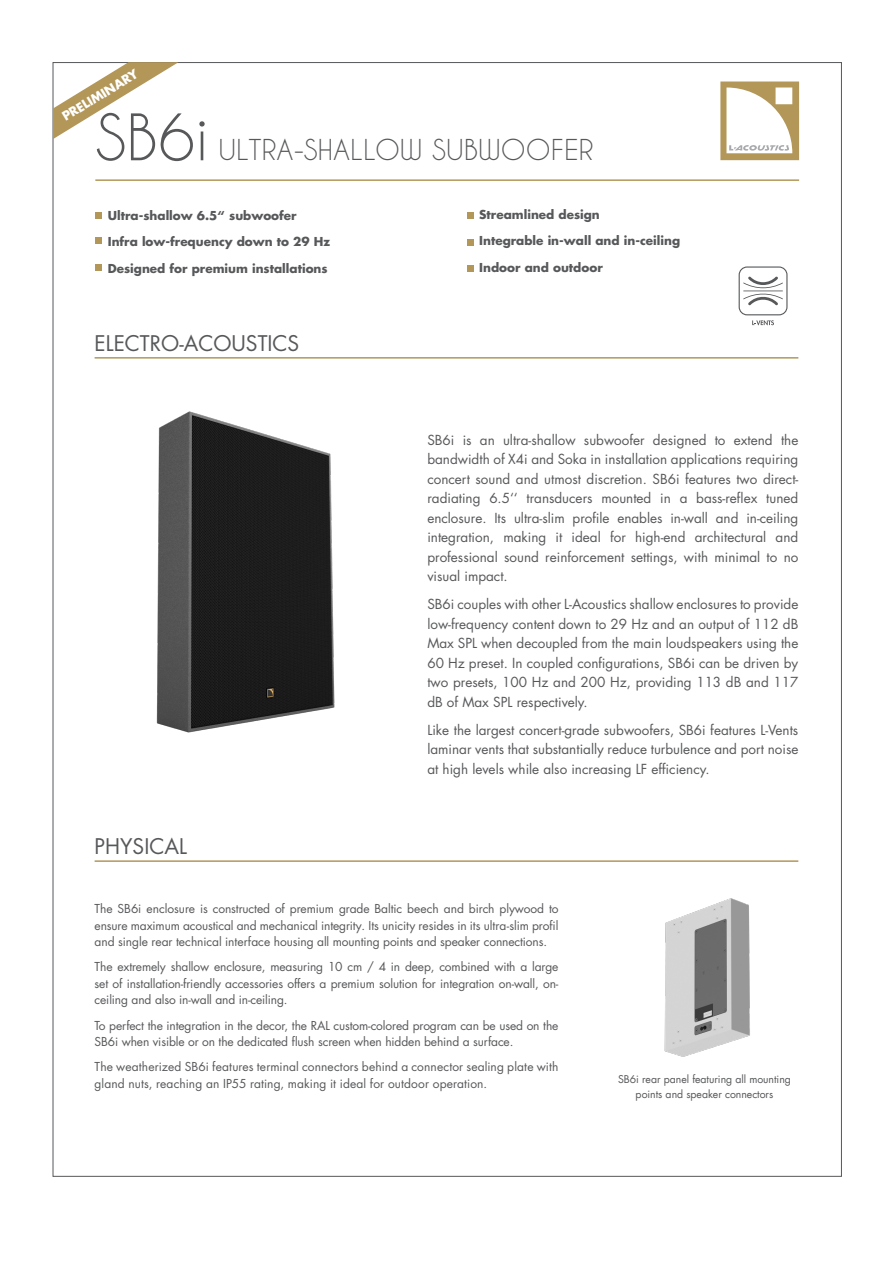
<style>
.page{position:relative;width:893px;height:1263px;background:#fff}
.page>*{position:absolute;margin:0;border:0;box-sizing:border-box;transform-origin:0 0}
._00-TITRE{font:60px "Caviar Dreams";color:#57585a}
._00-TITRE-2{font:27px "Caviar Dreams";letter-spacing:.01em;color:#57585a}
._00-SS_TITRE{font:21px "Futura Std";color:#57585a}
._00-TEXTE{font:13.5px/19.5px "Futura Std";color:#57585a;text-align:justify}
._00-TEXTE-2{font:700 12.3px "Futura Std";color:#fff}
._00-TEXTE-3{font:12px/16.5px "Futura Std";letter-spacing:-.01em;color:#57585a;text-align:justify}
._00-TEXTE-4{font:700 12px "Futura Std";color:#57585a}
._00-TEXTE-5{font:12px/16.5px "Futura Std";letter-spacing:.01em;color:#57585a}
._00-LEGENDE{font:10.5px/15px "Futura LT";letter-spacing:-.005em;color:#57585a;text-align:center}
</style>
<div class="page">
<img style="left:156px;top:411px;width:179px;height:322px">
<svg style="left:739px;top:266px;width:48px;height:59px"></svg>
<img style="left:664px;top:898px;width:86px;height:159px">
<hr style="left:95px;top:179px;width:704px;height:2px;background:#b39758">
<svg style="left:720px;top:81px;width:79px;height:79px"></svg>
<hr style="left:95px;top:357px;width:703px;height:2px;background:#b39758">
<hr style="left:95px;top:860px;width:703px;height:2px;background:#b39758">
<svg style="left:96px;top:212px;width:6px;height:6px"></svg>
<svg style="left:468px;top:212px;width:6px;height:6px"></svg>
<svg style="left:96px;top:237px;width:6px;height:6px"></svg>
<div style="left:468px;top:239px;width:6px;height:7px;background:#b39758"></div>
<div style="left:96px;top:264px;width:6px;height:7px;background:#b39758"></div>
<svg style="left:468px;top:266px;width:6px;height:6px"></svg>
<svg style="left:53px;top:62px;width:126px;height:77px"></svg>
<p class="_00-TEXTE-2" style="left:59px;top:111px;width:88px;rotate:-32deg">PRELIMINARY</p>
<p class="_00-TITRE" style="left:95px;top:102px;width:114px">SB6i</p>
<p class="_00-TITRE-2" style="left:219px;top:134px;width:376px">ULTRA-SHALLOW SUBWOOFER</p>
<p class="_00-TEXTE-4" style="left:108px;top:207px;width:190px">Ultra-shallow 6.5“ subwoofer</p>
<p class="_00-TEXTE-4" style="left:108px;top:234px;width:224px">Infra low-frequency down to 29 Hz</p>
<p class="_00-TEXTE-4" style="left:108px;top:260px;width:221px">Designed for premium installations</p>
<p class="_00-SS_TITRE" style="left:95px;top:330px;width:206px">ELECTRO-ACOUSTICS</p>
<p class="_00-SS_TITRE" style="left:95px;top:833px;width:94px">PHYSICAL</p>
<p class="_00-TEXTE-4" style="left:479px;top:206px;width:122px">Streamlined design</p>
<p class="_00-TEXTE-4" style="left:479px;top:233px;width:202px">Integrable in-wall and in-ceiling</p>
<p class="_00-TEXTE-4" style="left:479px;top:259px;width:125px">Indoor and outdoor</p>
<p class="_00-TEXTE" style="left:427px;top:430px;width:373px">SB6i is an ultra-shallow subwoofer designed to extend the bandwidth of X4i and Soka in installation applications requiring concert sound and utmost discretion. SB6i features two direct&shy;radiating 6.5‘‘ transducers mounted in a bass-reflex tuned enclosure. Its ultra-slim profile enables in-wall and in-ceiling integration, making it ideal for high-end architectural and professional sound reinforcement settings, with minimal to no visual impact.</p>
<p class="_00-TEXTE" style="left:427px;top:594px;width:373px">SB6i couples with other L-Acoustics shallow enclosures to provide low-frequency content down to 29 Hz and an output of 112 dB Max SPL when decoupled from the main loudspeakers using the 60 Hz preset. In coupled configurations, SB6i can be driven by two presets, 100 Hz and 200 Hz, providing 113 dB and 117 dB of Max SPL respectively.</p>
<p class="_00-TEXTE" style="left:427px;top:720px;width:373px">Like the largest concert-grade subwoofers, SB6i features L-Vents laminar vents that substantially reduce turbulence and port noise at high levels while also increasing LF efficiency.</p>
<p class="_00-TEXTE-3" style="left:95px;top:901px;width:465px">The SB6i enclosure is constructed of premium grade Baltic beech and birch plywood to ensure maximum acoustical and mechanical integrity. Its unicity resides in its ultra-slim profil and single rear technical interface housing all mounting points and speaker connections.</p>
<p class="_00-TEXTE-3" style="left:95px;top:959px;width:465px">The extremely shallow enclosure, measuring 10 cm / 4 in deep, combined with a large set of installation-friendly accessories offers a premium solution for integration on-wall, on&shy;ceiling and also in-wall and in-ceiling.</p>
<p class="_00-TEXTE-3" style="left:95px;top:1017px;width:465px">To perfect the integration in the decor, the RAL custom-colored program can be used on the<br>SB6i when visible or on the dedicated flush screen when hidden behind a surface.</p>
<p class="_00-TEXTE-5" style="left:95px;top:1058px;width:465px">The weatherized SB6i features terminal connectors behind a connector sealing plate with gland nuts, reaching an IP55 rating, making it ideal for outdoor operation.</p>
<p class="_00-LEGENDE" style="left:618px;top:1072px;width:174px">SB6i rear panel featuring all mounting points and speaker connectors</p>
</div>
